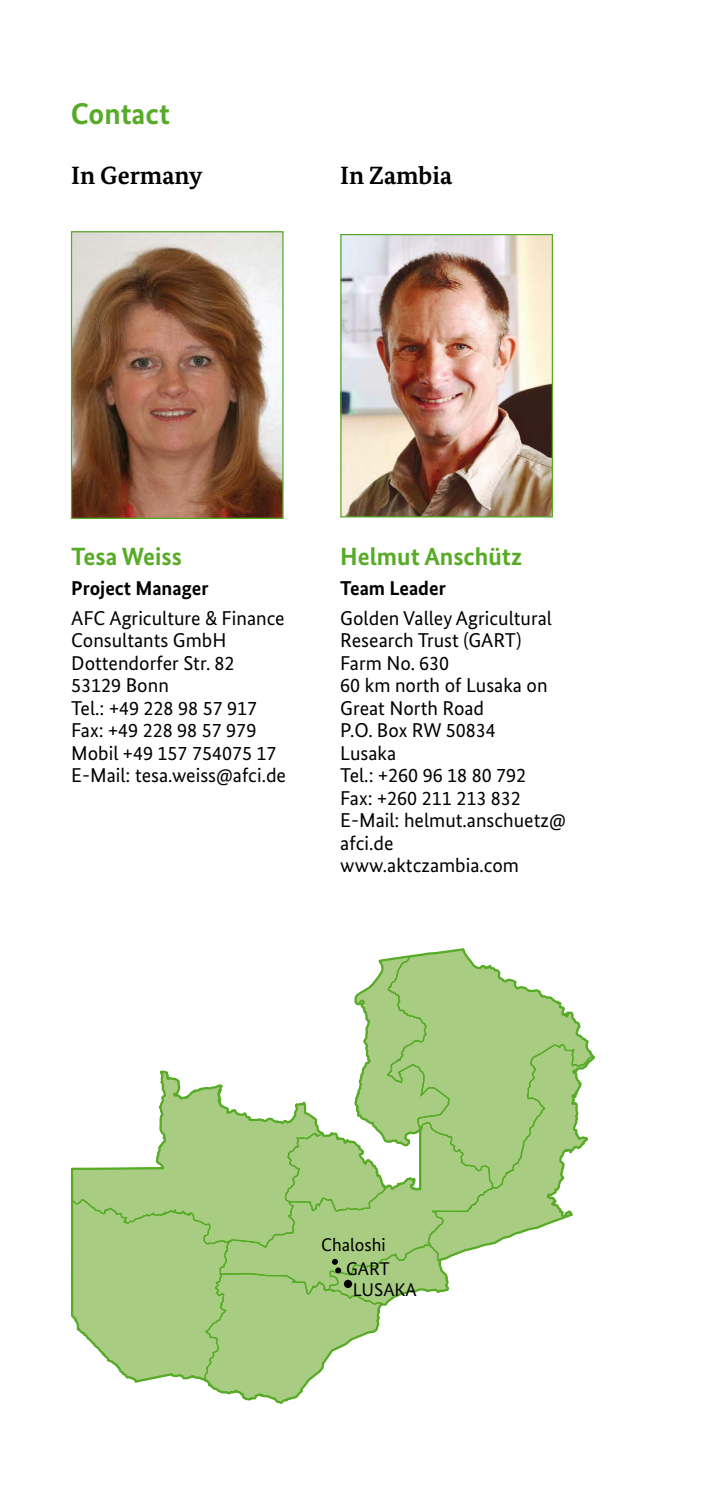
<style>
.page{position:relative;width:709px;height:1489px;background:#fff}
.page>*{position:absolute;margin:0;border:0;box-sizing:border-box;transform-origin:0 0}
.t1{font:700 30px "Bundes Sans";color:#57ab27}
.t2{font:700 25px "Bundes Sans";color:#57ab27}
.t3{font:700 25px "Bundes Serif";color:#000}
.t4{font:20px/22.5px "Bundes Sans";color:#000}
.t5{font:700 20px "Bundes Sans";color:#000}
.t6{font:18.5px/23.8px "Bundes Sans";color:#000;text-align:right}
</style>
<div class="page">
<svg style="left:71px;top:955px;width:523px;height:447px"></svg>
<img style="left:73px;top:233px;width:208px;height:284px">
<div style="left:71px;top:231px;width:212px;height:288px;border:1px solid #57ab27"></div>
<img style="left:342px;top:236px;width:209px;height:279px">
<div style="left:340px;top:234px;width:213px;height:283px;border:1px solid #57ab27"></div>
<h1 class="t1" style="left:71px;top:95px;width:101px">Contact</h1>
<h2 class="t3" style="left:71px;top:160px;width:133px">In Germany</h2>
<h2 class="t3" style="left:340px;top:160px;width:113px">In Zambia</h2>
<p class="t2" style="left:71px;top:541px;width:112px">Tesa Weiss</p>
<p class="t5" style="left:71px;top:576px;width:139px">Project Manager</p>
<p class="t4" style="left:71px;top:606px;width:215px">AFC Agriculture &amp; Finance</p>
<p class="t4" style="left:71px;top:628px;width:157px">Consultants GmbH</p>
<p class="t4" style="left:71px;top:651px;width:165px">Dottendorfer Str. 82</p>
<p class="t4" style="left:71px;top:673px;width:99px">53129 Bonn</p>
<p class="t4" style="left:71px;top:696px;width:187px">Tel.: +49 228 98 57 917</p>
<p class="t4" style="left:71px;top:718px;width:186px">Fax: +49 228 98 57 979</p>
<p class="t4" style="left:71px;top:741px;width:207px">Mobil +49 157 754075 17</p>
<p class="t4" style="left:71px;top:763px;width:216px">E-Mail: tesa.weiss@afci.de</p>
<p class="t2" style="left:340px;top:541px;width:183px">Helmut Anschütz</p>
<p class="t5" style="left:340px;top:576px;width:107px">Team Leader</p>
<p class="t4" style="left:340px;top:606px;width:213px">Golden Valley Agricultural</p>
<p class="t4" style="left:340px;top:628px;width:183px">Research Trust (GART)</p>
<p class="t4" style="left:340px;top:651px;width:110px">Farm No. 630</p>
<p class="t4" style="left:340px;top:673px;width:209px">60 km north of Lusaka on</p>
<p class="t4" style="left:340px;top:696px;width:145px">Great North Road</p>
<p class="t4" style="left:340px;top:718px;width:157px">P.O. Box RW 50834</p>
<p class="t4" style="left:340px;top:741px;width:57px">Lusaka</p>
<p class="t4" style="left:340px;top:763px;width:187px">Tel.: +260 96 18 80 792</p>
<p class="t4" style="left:340px;top:786px;width:182px">Fax: +260 211 213 832</p>
<p class="t4" style="left:340px;top:808px;width:227px">E-Mail: helmut.anschuetz@ afci.de</p>
<p class="t4" style="left:340px;top:853px;width:180px">www.aktczambia.com</p>
<p class="t6" style="left:321px;top:1232px;width:70px">Chaloshi<br>GART</p>
<p class="t6" style="left:353px;top:1277px;width:66px">LUSAKA</p>
</div>
